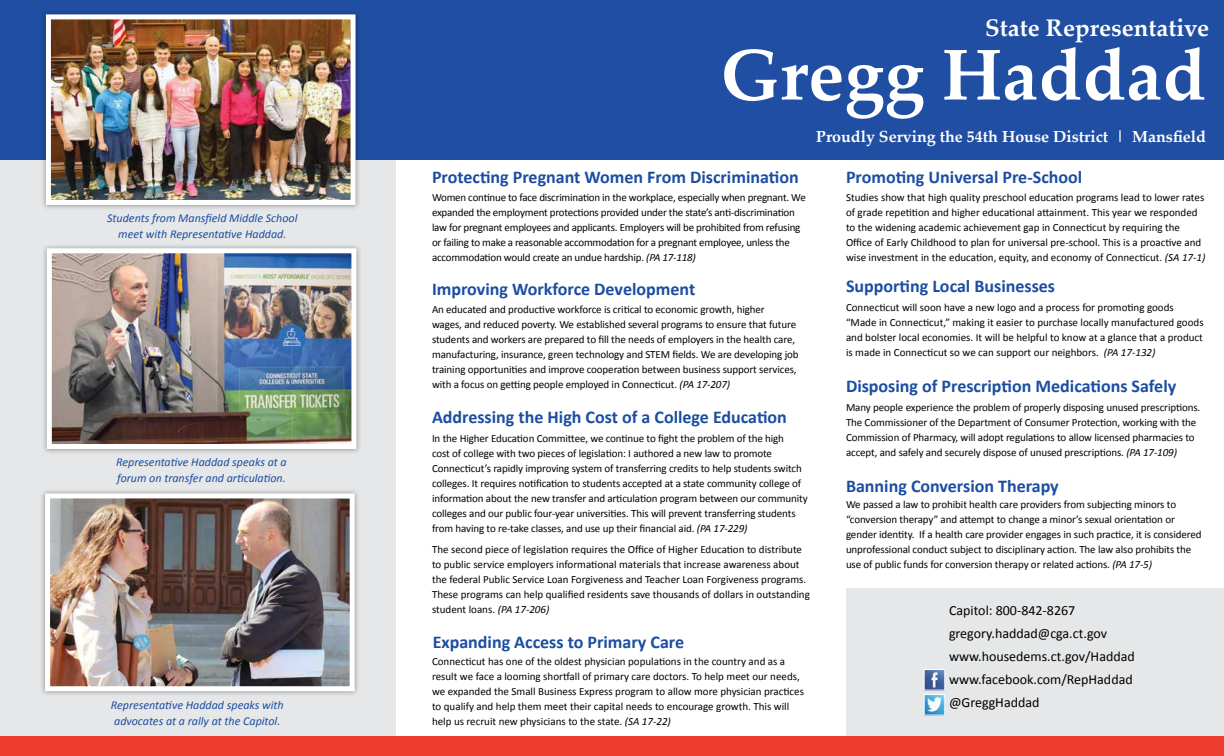
<style>
.page{position:relative;width:1224px;height:756px;background:#fff}
.page>*{position:absolute;margin:0;border:0;box-sizing:border-box;transform-origin:0 0}
.t1{font:700 72px "Palatino Linotype";color:#fff}
.t2{font:700 24px "Palatino Linotype";color:#fff}
.t3{font:700 18px "Calibri";color:#1c4da1}
.t4{font:700 16px "Palatino Linotype";color:#fff}
.t5{font:14px/23px "Calibri";color:#000}
.t6{font:italic 12px/16px "Calibri";color:#1c4da1}
.t7{font:11px/15px "Calibri";letter-spacing:-.01em;color:#000}
.s1{font-style:italic}
</style>
<div class="page">
<div style="left:0;top:18px;width:396px;height:738px;background:#e6e7e8"></div>
<div style="left:0;top:0;width:1224px;height:160px;background:#204ea2"></div>
<div style="left:40px;top:9px;width:321px;height:202px;background:#000;opacity:.35"></div>
<img style="left:52px;top:20px;width:298px;height:179px">
<div style="left:46px;top:14px;width:310px;height:191px;border:5px solid #fff"></div>
<div style="left:41px;top:243px;width:321px;height:211px;background:#000;opacity:.35"></div>
<img style="left:53px;top:254px;width:297px;height:189px">
<div style="left:47px;top:248px;width:309px;height:201px;border:5px solid #fff"></div>
<div style="left:40px;top:488px;width:320px;height:209px;background:#000;opacity:.35"></div>
<img style="left:51px;top:499px;width:298px;height:186px">
<div style="left:45px;top:493px;width:310px;height:198px;border:5px solid #fff"></div>
<div style="left:846px;top:589px;width:378px;height:167px;background:#e6e7e8"></div>
<div style="left:0;top:737px;width:1224px;height:19px;background:#ef3e2d"></div>
<img style="left:926px;top:671px;width:17px;height:18px">
<div style="left:924px;top:669px;width:21px;height:22px;border:1px solid #fff"></div>
<img style="left:926px;top:696px;width:17px;height:18px">
<div style="left:924px;top:694px;width:21px;height:22px;border:1px solid #fff"></div>
<p class="t6" style="left:107px;top:209px;width:192px;text-align:center">Students from Mansfield Middle School meet with Representative Haddad.</p>
<p class="t6" style="left:116px;top:453px;width:172px">Representative Haddad speaks at a forum on transfer and articulation.</p>
<p class="t6" style="left:111px;top:697px;width:175px">Representative Haddad speaks with advocates at a rally at the Capitol.</p>
<h2 class="t2" style="left:985px;top:11px;width:225px">State Representative</h2>
<h1 class="t1" style="left:720px;top:24px;width:488px">Gregg Haddad</h1>
<h3 class="t4" style="left:816px;top:125px;width:391px">Proudly Serving the 54th House District | Mansfield</h3>
<h3 class="t3" style="left:432px;top:165px;width:368px">Protecting Pregnant Women From Discrimination</h3>
<p class="t7" style="left:432px;top:190px;width:375px">Women continue to face discrimination in the workplace, especially when pregnant. We expanded the employment protections provided under the state’s anti-discrimination law for pregnant employees and applicants. Employers will be prohibited from refusing or failing to make a reasonable accommodation for a pregnant employee, unless the accommodation would create an undue hardship. <span class="s1">(PA 17-118)</span></p>
<h3 class="t3" style="left:432px;top:277px;width:265px">Improving Workforce Development</h3>
<p class="t7" style="left:432px;top:302px;width:368px">An educated and productive workforce is critical to economic growth, higher<br>wages, and reduced poverty. We established several programs to ensure that future students and workers are prepared to fill the needs of employers in the health care, manufacturing, insurance, green technology and STEM fields. We are developing job training opportunities and improve cooperation between business support services, with a focus on getting people employed in Connecticut. <span class="s1">(PA 17-207)</span></p>
<h3 class="t3" style="left:432px;top:406px;width:356px">Addressing the High Cost of a College Education</h3>
<p class="t7" style="left:432px;top:431px;width:377px">In the Higher Education Committee, we continue to fight the problem of the high<br>cost of college with two pieces of legislation: I authored a new law to promote Connecticut’s rapidly improving system of transferring credits to help students switch colleges. It requires notification to students accepted at a state community college of information about the new transfer and articulation program between our community colleges and our public four-year universities. This will prevent transferring students from having to re-take classes, and use up their financial aid. <span class="s1">(PA 17-229)</span></p>
<p class="t7" style="left:432px;top:542px;width:379px">The second piece of legislation requires the Office of Higher Education to distribute to public service employers informational materials that increase awareness about the federal Public Service Loan Forgiveness and Teacher Loan Forgiveness programs.<br>These programs can help qualified residents save thousands of dollars in outstanding student loans. <span class="s1">(PA 17-206)</span></p>
<h3 class="t3" style="left:433px;top:630px;width:253px">Expanding Access to Primary Care</h3>
<p class="t7" style="left:432px;top:654px;width:374px">Connecticut has one of the oldest physician populations in the country and as a result we face a looming shortfall of primary care doctors. To help meet our needs, we expanded the Small Business Express program to allow more physician practices to qualify and help them meet their capital needs to encourage growth. This will help us recruit new physicians to the state. <span class="s1">(SA 17-22)</span></p>
<h3 class="t3" style="left:846px;top:165px;width:238px">Promoting Universal Pre-School</h3>
<p class="t7" style="left:846px;top:190px;width:361px">Studies show that high quality preschool education programs lead to lower rates of grade repetition and higher educational attainment. This year we responded to the widening academic achievement gap in Connecticut by requiring the Office of Early Childhood to plan for universal pre-school. This is a proactive and wise investment in the education, equity, and economy of Connecticut. <span class="s1">(SA 17-1)</span></p>
<h3 class="t3" style="left:846px;top:274px;width:211px">Supporting Local Businesses</h3>
<p class="t7" style="left:846px;top:300px;width:359px">Connecticut will soon have a new logo and a process for promoting goods “Made in Connecticut,” making it easier to purchase locally manufactured goods and bolster local economies. It will be helpful to know at a glance that a product is made in Connecticut so we can support our neighbors. <span class="s1">(PA 17-132)</span></p>
<h3 class="t3" style="left:846px;top:374px;width:332px">Disposing of Prescription Medications Safely</h3>
<p class="t7" style="left:846px;top:400px;width:356px">Many people experience the problem of properly disposing unused prescriptions.<br>The Commissioner of the Department of Consumer Protection, working with the Commission of Pharmacy, will adopt regulations to allow licensed pharmacies to accept, and safely and securely dispose of unused prescriptions. <span class="s1">(PA 17-109)</span></p>
<h3 class="t3" style="left:846px;top:474px;width:214px">Banning Conversion Therapy</h3>
<p class="t7" style="left:846px;top:497px;width:357px">We passed a law to prohibit health care providers from subjecting minors to “conversion therapy” and attempt to change a minor’s sexual orientation or gender identity. If a health care provider engages in such practice, it is considered unprofessional conduct subject to disciplinary action. The law also prohibits the use of public funds for conversion therapy or related actions. <span class="s1">(PA 17-5)</span></p>
<p class="t5" style="left:949px;top:599px;width:187px">Capitol: 800-842-8267 gregory.haddad@cga.ct.gov www.housedems.ct.gov/Haddad www.facebook.com/RepHaddad @GreggHaddad</p>
</div>
